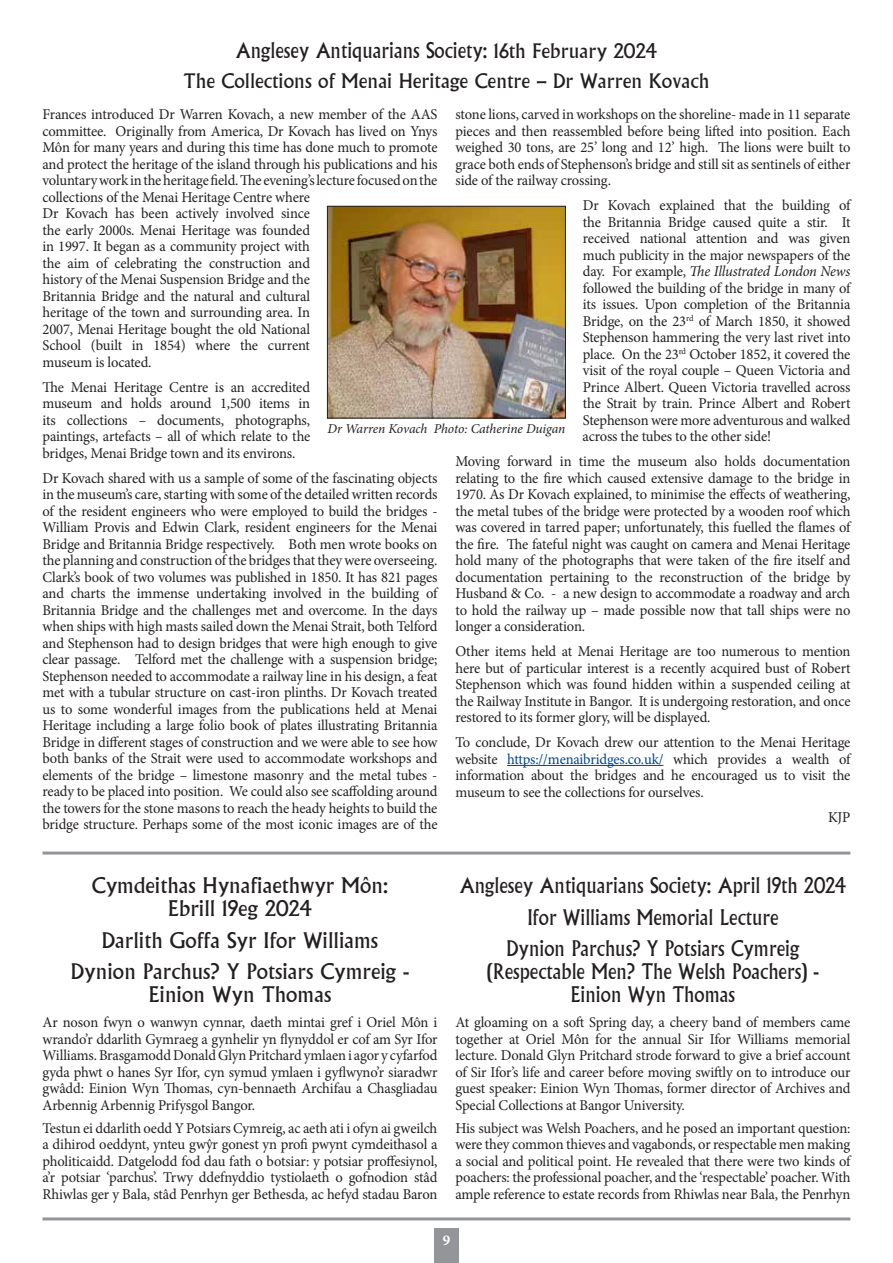
<style>
.page{position:relative;width:893px;height:1263px;background:#fff}
.page>*{position:absolute;margin:0;border:0;box-sizing:border-box;transform-origin:0 0}
.t1{font:21px/31.7px "Albertus";color:#231f20;text-align:center;scale:.9 1}
.t2{font:21px/23.1px "Albertus";color:#231f20;text-align:center}
.t3{font:19.5px "Albertus";color:#231f20}
.t4{font:15px/16.5px "Minion Pro";letter-spacing:-.015em;color:#231f20;text-align:justify}
.t5{font:700 15px "Minion Pro";color:#fff}
.t6{font:italic 13.5px "Minion Pro";letter-spacing:-.01em;color:#231f20}
.s1{font-size:19.5px}
.s2{font-style:italic}
.s3{color:#00458b}
</style>
<div class="page">
<hr style="left:43px;top:1217px;width:807px;height:3px;background:#939598">
<div style="left:434px;top:1228px;width:25px;height:35px;background:#939598"></div>
<hr style="left:507px;top:765px;width:156px;height:1px;background:#00458b">
<img style="left:329px;top:208px;width:235px;height:208px">
<div style="left:327px;top:206px;width:239px;height:212px;border:1px solid #231f20"></div>
<hr style="left:43px;top:851px;width:807px;height:3px;background:#939598">
<h1 class="t1" style="left:236px;top:35px;width:469px">Anglesey Antiquarians Society: <span class="s1">16th February 2024</span></h1>
<h2 class="t3" style="left:184px;top:70px;width:527px">The Collections of Menai Heritage Centre – Dr Warren Kovach</h2>
<p class="t4" style="left:455px;top:106px;width:396px">stone lions, carved in workshops on the shoreline- made in 11 separate pieces and then reassembled before being lifted into position. Each weighed 30 tons, are 25’ long and 12’ high. The lions were built to grace both ends of Stephenson’s bridge and still sit as sentinels of either side of the railway crossing.</p>
<p class="t4" style="left:583px;top:197px;width:269px">Dr Kovach explained that the building of the Britannia Bridge caused quite a stir. It received national attention and was given much publicity in the major newspapers of the day. For example, <span class="s2">The Illustrated London News </span>followed the building of the bridge in many of its issues. Upon completion of the Britannia Bridge, on the 23<sup>rd</sup> of March 1850, it showed Stephenson hammering the very last rivet into place. On the 23<sup>rd</sup> October 1852, it covered the visit of the royal couple – Queen Victoria and Prince Albert. Queen Victoria travelled across the Strait by train. Prince Albert and Robert Stephenson were more adventurous and walked across the tubes to the other side!</p>
<p class="t4" style="left:455px;top:453px;width:396px">Moving forward in time the museum also holds documentation relating to the fire which caused extensive damage to the bridge in 1970. As Dr Kovach explained, to minimise the effects of weathering, the metal tubes of the bridge were protected by a wooden roof which was covered in tarred paper; unfortunately, this fuelled the flames of the fire. The fateful night was caught on camera and Menai Heritage hold many of the photographs that were taken of the fire itself and documentation pertaining to the reconstruction of the bridge by Husband &amp; Co. - a new design to accommodate a roadway and arch to hold the railway up – made possible now that tall ships were no longer a consideration.</p>
<p class="t4" style="left:455px;top:643px;width:396px">Other items held at Menai Heritage are too numerous to mention here but of particular interest is a recently acquired bust of Robert Stephenson which was found hidden within a suspended ceiling at the Railway Institute in Bangor. It is undergoing restoration, and once restored to its former glory, will be displayed.</p>
<p class="t4" style="left:455px;top:734px;width:396px">To conclude, Dr Kovach drew our attention to the Menai Heritage website <span class="s3">https://menaibridges.co.uk/</span> which provides a wealth of information about the bridges and he encouraged us to visit the museum to see the collections for ourselves.</p>
<p class="t4" style="left:828px;top:809px;width:24px">KJP</p>
<p class="t4" style="left:43px;top:106px;width:396px;text-align:left">Frances introduced Dr Warren Kovach, a new member of the AAS committee. Originally from America, Dr Kovach has lived on Ynys Môn for many years and during this time has done much to promote and protect the heritage of the island through his publications and his voluntary work in the heritage field. The evening’s lecture focused on the collections of the Menai Heritage Centre where<br>Dr Kovach has been actively involved since<br>the early 2000s. Menai Heritage was founded<br>in 1997. It began as a community project with<br>the aim of celebrating the construction and<br>history of the Menai Suspension Bridge and the<br>Britannia Bridge and the natural and cultural<br>heritage of the town and surrounding area. In<br>2007, Menai Heritage bought the old National<br>School (built in 1854) where the current<br>museum is located.</p>
<p class="t4" style="left:43px;top:379px;width:269px">The Menai Heritage Centre is an accredited museum and holds around 1,500 items in its collections – documents, photographs, paintings, artefacts – all of which relate to the bridges, Menai Bridge town and its environs.</p>
<p class="t4" style="left:43px;top:470px;width:396px">Dr Kovach shared with us a sample of some of the fascinating objects in the museum’s care, starting with some of the detailed written records of the resident engineers who were employed to build the bridges - William Provis and Edwin Clark, resident engineers for the Menai Bridge and Britannia Bridge respectively. Both men wrote books on the planning and construction of the bridges that they were overseeing.<br>Clark’s book of two volumes was published in 1850. It has 821 pages and charts the immense undertaking involved in the building of Britannia Bridge and the challenges met and overcome. In the days when ships with high masts sailed down the Menai Strait, both Telford and Stephenson had to design bridges that were high enough to give clear passage. Telford met the challenge with a suspension bridge; Stephenson needed to accommodate a railway line in his design, a feat met with a tubular structure on cast-iron plinths. Dr Kovach treated us to some wonderful images from the publications held at Menai Heritage including a large folio book of plates illustrating Britannia Bridge in different stages of construction and we were able to see how both banks of the Strait were used to accommodate workshops and elements of the bridge – limestone masonry and the metal tubes - ready to be placed into position. We could also see scaffolding around the towers for the stone masons to reach the heady heights to build the bridge structure. Perhaps some of the most iconic images are of the</p>
<p class="t6" style="left:327px;top:419px;width:239px">Dr Warren Kovach Photo: Catherine Duigan</p>
<h1 class="t2" style="left:92px;top:874px;width:298px">Cymdeithas Hynafiaethwyr Môn:<br>Ebrill 19eg 2024</h1>
<h1 class="t2" style="left:71px;top:924px;width:340px;line-height:31.7px">Darlith Goffa Syr Ifor Williams<br>Dynion Parchus? Y Potsiars Cymreig -</h1>
<h1 class="t2" style="left:149px;top:983px;width:184px">Einion Wyn Thomas</h1>
<p class="t4" style="left:43px;top:1014px;width:396px">Ar noson fwyn o wanwyn cynnar, daeth mintai gref i Oriel Môn i wrando’r ddarlith Gymraeg a gynhelir yn flynyddol er cof am Syr Ifor Williams. Brasgamodd Donald Glyn Pritchard ymlaen i agor y cyfarfod gyda phwt o hanes Syr Ifor, cyn symud ymlaen i gyflwyno’r siaradwr gwâdd: Einion Wyn Thomas, cyn-bennaeth Archifau a Chasgliadau Arbennig Arbennig Prifysgol Bangor.</p>
<p class="t4" style="left:43px;top:1120px;width:396px">Testun ei ddarlith oedd Y Potsiars Cymreig, ac aeth ati i ofyn ai gweilch a dihirod oeddynt, ynteu gwŷr gonest yn profi pwynt cymdeithasol a pholiticaidd. Datgelodd fod dau fath o botsiar: y potsiar proffesiynol, a’r potsiar ‘parchus’. Trwy ddefnyddio tystiolaeth o gofnodion stâd Rhiwlas ger y Bala, stâd Penrhyn ger Bethesda, ac hefyd stadau Baron</p>
<h1 class="t1" style="left:460px;top:870px;width:431px">Anglesey Antiquarians Society: April 19th 2024<br>Ifor Williams Memorial Lecture<br>Dynion Parchus? Y Potsiars Cymreig</h1>
<h1 class="t1" style="left:487px;top:960px;width:370px;line-height:23.1px">(Respectable Men? The Welsh Poachers) -<br>Einion Wyn Thomas</h1>
<p class="t4" style="left:455px;top:1014px;width:396px">At gloaming on a soft Spring day, a cheery band of members came together at Oriel Môn for the annual Sir Ifor Williams memorial lecture. Donald Glyn Pritchard strode forward to give a brief account of Sir Ifor’s life and career before moving swiftly on to introduce our guest speaker: Einion Wyn Thomas, former director of Archives and Special Collections at Bangor University.</p>
<p class="t4" style="left:455px;top:1120px;width:396px">His subject was Welsh Poachers, and he posed an important question: were they common thieves and vagabonds, or respectable men making a social and political point. He revealed that there were two kinds of poachers: the professional poacher, and the ‘respectable’ poacher. With ample reference to estate records from Rhiwlas near Bala, the Penrhyn</p>
<p class="t5" style="left:443px;top:1230px;width:9px">9</p>
</div>
